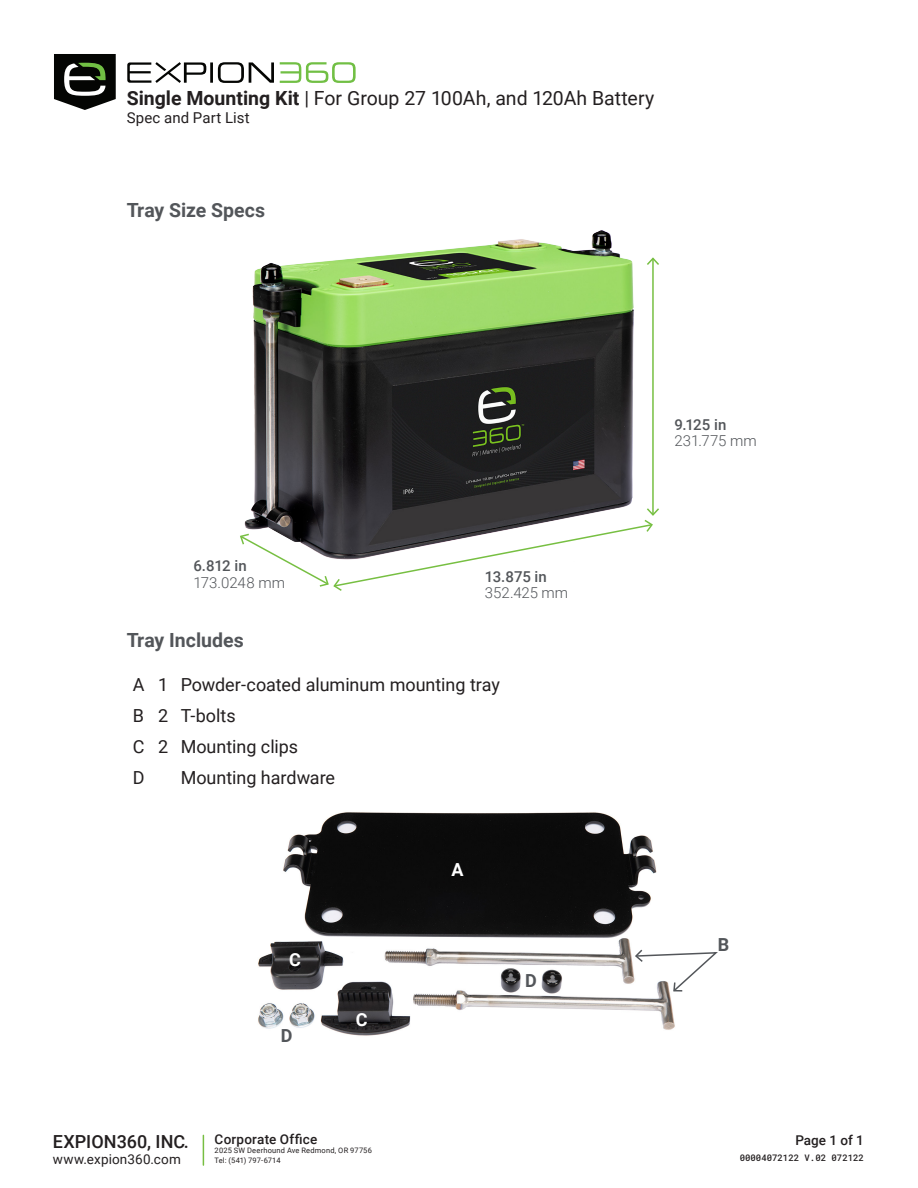
<style>
.page{position:relative;width:918px;height:1188px;background:#fff}
.page>*{position:absolute;margin:0;border:0;box-sizing:border-box;transform-origin:0 0}
.t1{font:19.5px "Roboto";color:#231f20}
.t2{font:700 19.5px "Roboto";color:#53565a}
.t3{font:18px "Roboto";color:#231f20}
.t4{font:500 18px "Roboto";letter-spacing:.005em;color:#231f20}
.t5{font:700 18px "Roboto";color:#fff}
.t6{font:700 18px "Roboto";color:#53565a}
.t7{font:300 15px "Roboto";color:#53565a}
.t8{font:500 15px "Roboto";letter-spacing:-.005em;color:#53565a}
.t9{font:15px "Roboto";letter-spacing:.01em;color:#231f20}
.t10{font:500 13.5px "Roboto";letter-spacing:.015em;color:#231f20}
.t11{font:13.5px "Roboto";letter-spacing:.015em;color:#231f20}
.t12{font:500 9px "Roboto Mono";color:#231f20}
.t13{font:7.5px/9.6px "Roboto";letter-spacing:.025em;color:#231f20}
.s1{font-weight:700}
</style>
<div class="page">
<hr style="left:203px;top:1135px;width:1px;height:30px;background:#77be42">
<img style="left:258px;top:812px;width:417px;height:224px">
<svg style="left:634px;top:948px;width:84px;height:45px"></svg>
<svg style="left:54px;top:54px;width:302px;height:56px"></svg>
<img style="left:252px;top:230px;width:382px;height:277px">
<hr style="left:652px;top:258px;width:2px;height:257px;background:#77bf42">
<svg style="left:240px;top:507px;width:419px;height:84px"></svg>
<svg style="left:647px;top:257px;width:12px;height:10px"></svg>
<p class="t1" style="left:127px;top:85px;width:529px"><span class="s1">Single Mounting Kit</span> | For Group 27 100Ah, and 120Ah Battery</p>
<p class="t9" style="left:127px;top:107px;width:125px">Spec and Part List</p>
<p class="t2" style="left:127px;top:196px;width:140px">Tray Size Specs</p>
<p class="t8" style="left:193px;top:555px;width:55px">6.812 in</p>
<p class="t7" style="left:193px;top:572px;width:93px">173.0248 mm</p>
<p class="t8" style="left:485px;top:566px;width:63px">13.875 in</p>
<p class="t7" style="left:485px;top:582px;width:85px">352.425 mm</p>
<p class="t2" style="left:127px;top:626px;width:119px">Tray Includes</p>
<p class="t3" style="left:133px;top:672px;width:13px">A</p>
<p class="t3" style="left:158px;top:672px;width:12px">1</p>
<p class="t3" style="left:181px;top:672px;width:321px">Powder-coated aluminum mounting tray</p>
<p class="t3" style="left:133px;top:703px;width:13px">B</p>
<p class="t3" style="left:158px;top:703px;width:12px">2</p>
<p class="t3" style="left:181px;top:703px;width:57px">T-bolts</p>
<p class="t3" style="left:133px;top:734px;width:13px">C</p>
<p class="t3" style="left:158px;top:734px;width:12px">2</p>
<p class="t3" style="left:181px;top:734px;width:119px">Mounting clips</p>
<p class="t3" style="left:133px;top:765px;width:13px">D</p>
<p class="t3" style="left:181px;top:765px;width:156px">Mounting hardware</p>
<p class="t5" style="left:289px;top:947px;width:13px">C</p>
<p class="t6" style="left:281px;top:1023px;width:13px">D</p>
<p class="t5" style="left:356px;top:1007px;width:13px">C</p>
<p class="t5" style="left:451px;top:857px;width:14px">A</p>
<p class="t6" style="left:525px;top:968px;width:13px">D</p>
<p class="t8" style="left:674px;top:414px;width:53px">9.125 in</p>
<p class="t7" style="left:674px;top:430px;width:84px">231.775 mm</p>
<p class="t6" style="left:718px;top:932px;width:13px">B</p>
<p class="t4" style="left:53px;top:1129px;width:138px">EXPION360, INC.</p>
<p class="t11" style="left:53px;top:1150px;width:130px">www.expion360.com</p>
<p class="t10" style="left:215px;top:1129px;width:104px">Corporate Office</p>
<p class="t13" style="left:215px;top:1146px;width:159px">2025 SW Deerhound Ave Redmond, OR 97756<br>Tel: (541) 797-6714</p>
<p class="t12" style="left:740px;top:1152px;width:126px">00004072122 V.02 072122</p>
<p class="t10" style="left:795px;top:1131px;width:70px">Page 1 of 1</p>
</div>
